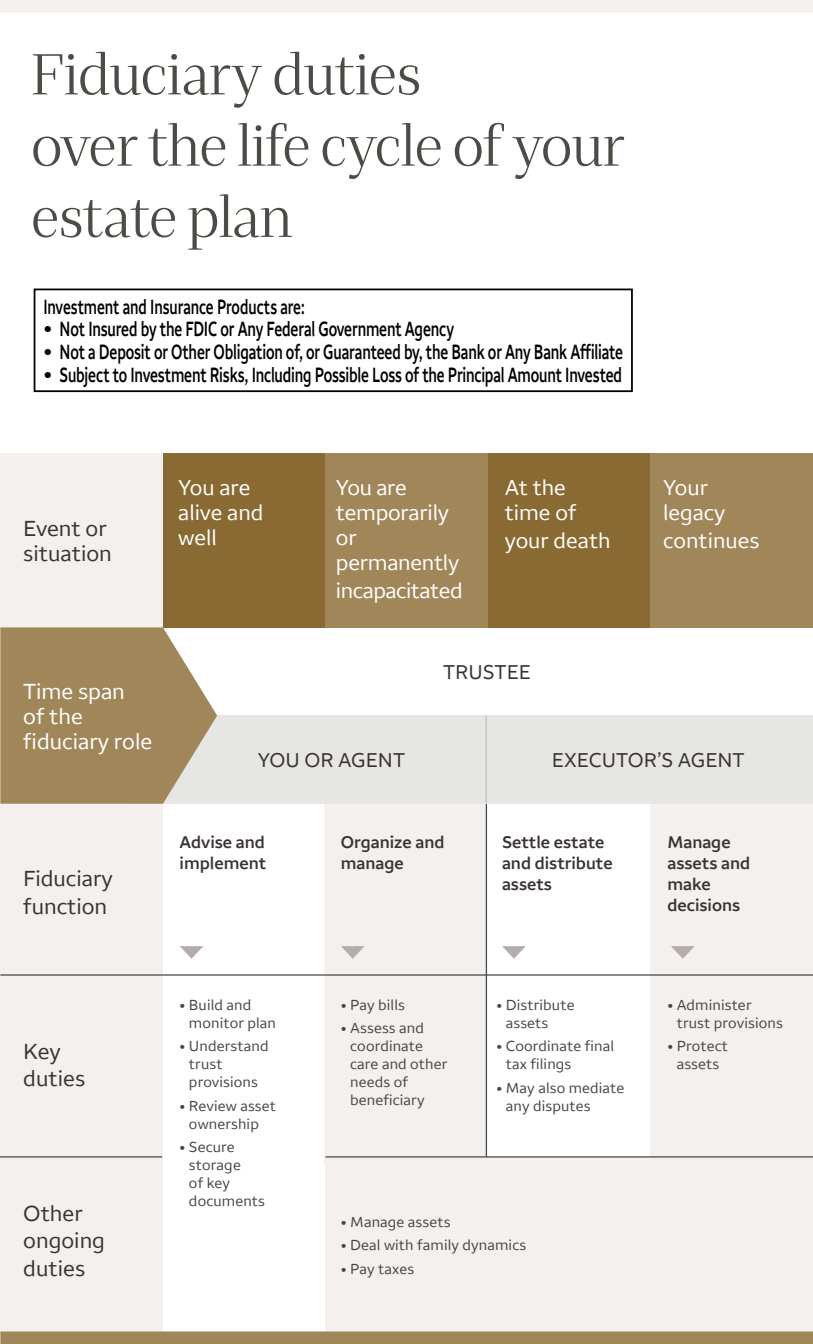
<style>
.page{position:relative;width:813px;height:1344px;background:#fff}
.page>*{position:absolute;margin:0;border:0;box-sizing:border-box;transform-origin:0 0}
.t1{font:59.38px/71.2px "Wells Fargo Serif Display";letter-spacing:-.01em;color:#4c4b46}
.t2{font:22.5px/27.5px "Wells Fargo Sans";color:#3b3331}
.t3{font:22.5px/25px "Wells Fargo Sans";color:#fff}
.t4{font:22.19px/25px "Wells Fargo Sans";letter-spacing:-.01em;color:#fff}
.t5{font:600 21.25px "Wells Fargo Sans";letter-spacing:-.01em;color:#000}
.t6{font:600 21.25px "Wells Fargo Sans";letter-spacing:-.01em;color:#000;scale:.69 1}
.t7{font:20.62px "Wells Fargo Sans";color:#3b3331}
.t8{font:600 17.5px/21.2px "Wells Fargo Sans";color:#3b3331}
.t9{font:15px/18px "Wells Fargo Sans";letter-spacing:.01em;color:#44464a}
</style>
<div class="page">
<div style="left:324px;top:797px;width:162px;height:368px;background:#f4f0ed"></div>
<hr style="left:485px;top:800px;width:2px;height:358px;background:#44464a">
<div style="left:650px;top:797px;width:162px;height:370px;background:#f4f0ed"></div>
<div style="left:325px;top:1157px;width:487px;height:177px;background:#f4f0ed"></div>
<div style="left:0;top:454px;width:163px;height:879px;background:#f4f0ed"></div>
<div style="left:163px;top:454px;width:162px;height:174px;background:#896a32"></div>
<div style="left:325px;top:454px;width:163px;height:174px;background:#a18659"></div>
<div style="left:488px;top:454px;width:162px;height:174px;background:#896a32"></div>
<div style="left:650px;top:454px;width:162px;height:174px;background:#a18659"></div>
<div style="left:0;top:1331px;width:812px;height:13px;background:#a18659"></div>
<div style="left:0;top:0;width:812px;height:13px;background:#f4f0ed"></div>
<hr style="left:0;top:974px;width:812px;height:1px;background:#44464a">
<div style="left:130px;top:715px;width:682px;height:89px;background:#e6e6e5"></div>
<svg style="left:0;top:627px;width:217px;height:177px;background:#ab936c"></svg>
<hr style="left:485px;top:715px;width:1px;height:88px;background:#bfc0be">
<svg style="left:180px;top:946px;width:23px;height:13px"></svg>
<svg style="left:341px;top:946px;width:23px;height:13px"></svg>
<svg style="left:671px;top:946px;width:23px;height:13px"></svg>
<svg style="left:502px;top:946px;width:24px;height:13px"></svg>
<hr style="left:325px;top:1156px;width:487px;height:1px;background:#44464a">
<hr style="left:0;top:1156px;width:162px;height:1px;background:#44464a">
<div style="left:34px;top:288px;width:598px;height:104px;border:2px solid #000"></div>
<h1 class="t1" style="left:31px;top:39px;width:595px">Fiduciary duties<br>over the life cycle of your estate plan</h1>
<h2 class="t6" style="left:43px;top:293px;width:380px">Investment and Insurance Products are:</h2>
<p class="t5" style="left:43px;top:316px;width:412px">• Not Insured by the FDIC or Any Federal Government Agency</p>
<p class="t5" style="left:43px;top:339px;width:581px">• Not a Deposit or Other Obligation of, or Guaranteed by, the Bank or Any Bank Affiliate</p>
<p class="t5" style="left:43px;top:362px;width:580px">• Subject to Investment Risks, Including Possible Loss of the Principal Amount Invested</p>
<p class="t2" style="left:23px;top:516px;width:90px;line-height:25px">Event or situation</p>
<p class="t4" style="left:178px;top:475px;width:87px">You are alive and well</p>
<p class="t4" style="left:336px;top:475px;width:125px">You are temporarily or permanently</p>
<p class="t4" style="left:336px;top:578px;width:128px">incapacitated</p>
<p class="t4" style="left:505px;top:475px;width:73px">At the time of</p>
<p class="t4" style="left:505px;top:528px;width:107px">your death</p>
<p class="t7" style="left:443px;top:660px;width:89px">TRUSTEE</p>
<p class="t4" style="left:663px;top:475px;width:64px">Your legacy</p>
<p class="t4" style="left:663px;top:528px;width:98px">continues</p>
<p class="t3" style="left:23px;top:679px;width:130px">Time span<br>of the fiduciary role</p>
<p class="t2" style="left:23px;top:865px;width:91px">Fiduciary function</p>
<p class="t7" style="left:258px;top:748px;width:149px">YOU OR AGENT</p>
<p class="t7" style="left:552px;top:748px;width:194px">EXECUTOR’S AGENT</p>
<p class="t8" style="left:180px;top:831px;width:88px">Advise and implement</p>
<p class="t8" style="left:341px;top:831px;width:105px">Organize and manage</p>
<p class="t8" style="left:502px;top:831px;width:112px">Settle estate and distribute assets</p>
<p class="t8" style="left:667px;top:831px;width:84px">Manage assets and make decisions</p>
<p class="t2" style="left:23px;top:1037px;width:63px">Key duties</p>
<p class="t2" style="left:23px;top:1199px;width:83px">Other ongoing duties</p>
<p class="t9" style="left:189px;top:995px;width:88px;text-indent:-9px">• Build and monitor plan</p>
<p class="t9" style="left:180px;top:1037px;width:90px">• Understand</p>
<p class="t9" style="left:189px;top:1055px;width:70px">trust provisions</p>
<p class="t9" style="left:180px;top:1097px;width:98px">• Review asset</p>
<p class="t9" style="left:189px;top:1115px;width:71px">ownership</p>
<p class="t9" style="left:180px;top:1138px;width:57px">• Secure</p>
<p class="t9" style="left:189px;top:1156px;width:53px">storage of key</p>
<p class="t9" style="left:189px;top:1192px;width:78px">documents</p>
<p class="t9" style="left:341px;top:995px;width:65px">• Pay bills</p>
<p class="t9" style="left:341px;top:1019px;width:85px">• Assess and</p>
<p class="t9" style="left:350px;top:1037px;width:74px">coordinate</p>
<p class="t9" style="left:350px;top:1055px;width:99px">care and other needs of</p>
<p class="t9" style="left:350px;top:1091px;width:76px">beneficiary</p>
<p class="t9" style="left:496px;top:995px;width:80px">• Distribute</p>
<p class="t9" style="left:506px;top:1013px;width:44px">assets</p>
<p class="t9" style="left:496px;top:1037px;width:119px">• Coordinate final</p>
<p class="t9" style="left:506px;top:1055px;width:67px">tax filings</p>
<p class="t9" style="left:506px;top:1079px;width:120px;text-indent:-9px">• May also mediate any disputes</p>
<p class="t9" style="left:341px;top:1212px;width:111px">• Manage assets</p>
<p class="t9" style="left:341px;top:1236px;width:187px">• Deal with family dynamics</p>
<p class="t9" style="left:341px;top:1260px;width:75px">• Pay taxes</p>
<p class="t9" style="left:667px;top:995px;width:86px">• Administer</p>
<p class="t9" style="left:676px;top:1013px;width:107px">trust provisions</p>
<p class="t9" style="left:667px;top:1037px;width:62px">• Protect</p>
<p class="t9" style="left:676px;top:1055px;width:44px">assets</p>
</div>
